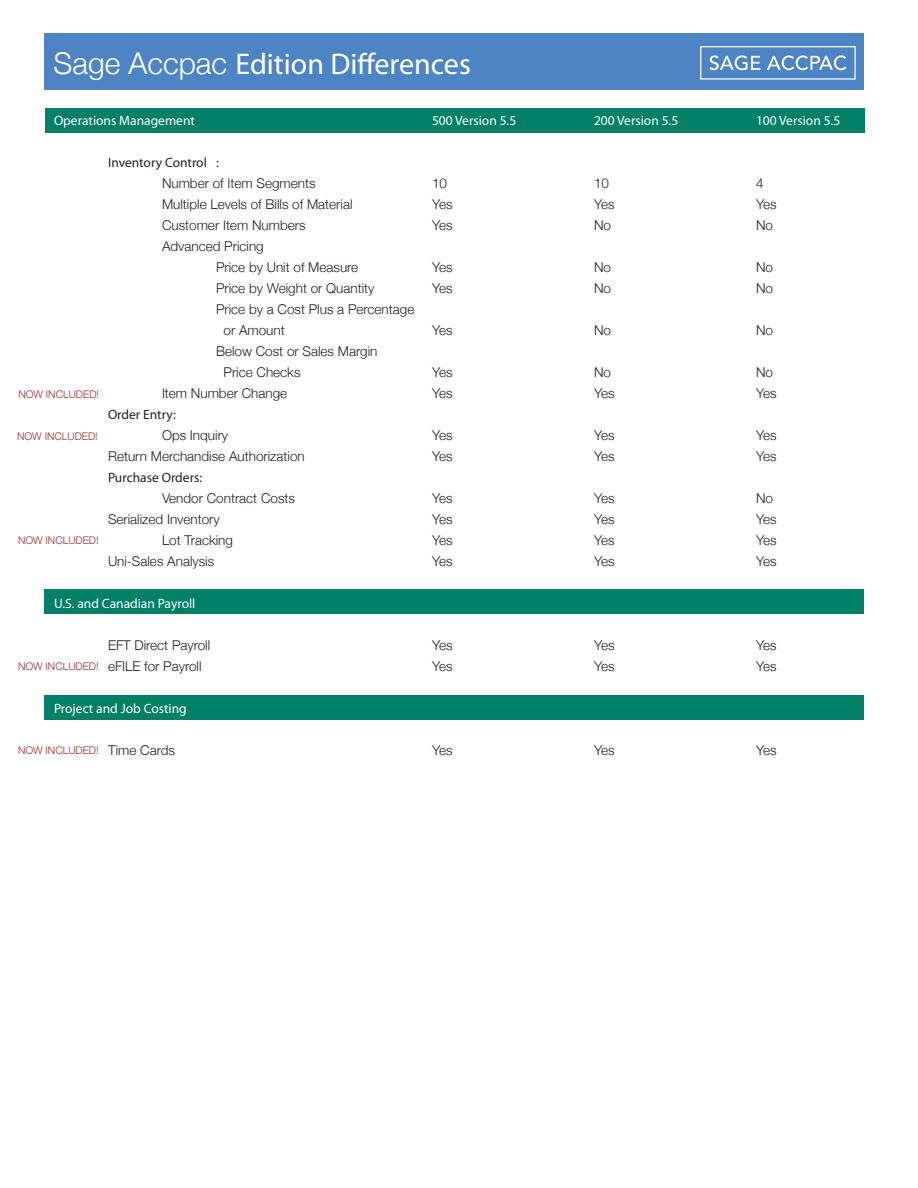
<style>
.page{position:relative;width:918px;height:1188px;background:#fff}
.page>*{position:absolute;margin:0;border:0;box-sizing:border-box;transform-origin:0 0}
.t1{font:30px "Myriad Pro";color:#fff}
.t2{font:300 13.5px/21px "Helvetica Neue";color:#231f20}
.t3{font:13.5px "Myriad Pro";color:#fff}
.t4{font:13.5px "Myriad Pro";color:#231f20}
.t5{font:300 10.5px "Helvetica Neue";color:#9e2a2e}
.s1{font-family:"Helvetica Neue";font-weight:300}
</style>
<div class="page">
<div style="left:45px;top:108px;width:820px;height:25px;background:#008066"></div>
<div style="left:44px;top:695px;width:820px;height:24px;background:#008066"></div>
<div style="left:44px;top:589px;width:820px;height:25px;background:#008066"></div>
<div style="left:44px;top:33px;width:820px;height:56px;background:#4d84c4"></div>
<svg style="left:709px;top:55px;width:51px;height:15px"></svg>
<svg style="left:767px;top:55px;width:79px;height:15px"></svg>
<div style="left:700px;top:46px;width:156px;height:34px;border:1px solid #fff"></div>
<p class="t1" style="left:54px;top:46px;width:419px"><span class="s1">Sage Accpac</span> Edition Differences</p>
<p class="t3" style="left:54px;top:112px;width:142px">Operations Management</p>
<p class="t3" style="left:432px;top:112px;width:86px">500 Version 5.5</p>
<p class="t3" style="left:594px;top:112px;width:86px">200 Version 5.5</p>
<p class="t3" style="left:756px;top:112px;width:86px">100 Version 5.5</p>
<p class="t4" style="left:108px;top:154px;width:112px">Inventory Control :</p>
<p class="t2" style="left:162px;top:172px;width:155px">Number of Item Segments</p>
<p class="t2" style="left:432px;top:172px;width:17px">10</p>
<p class="t2" style="left:594px;top:172px;width:17px">10</p>
<p class="t2" style="left:756px;top:172px;width:9px">4</p>
<p class="t2" style="left:162px;top:193px;width:192px">Multiple Levels of Bills of Material</p>
<p class="t2" style="left:432px;top:193px;width:22px">Yes</p>
<p class="t2" style="left:594px;top:193px;width:22px">Yes</p>
<p class="t2" style="left:756px;top:193px;width:22px">Yes</p>
<p class="t2" style="left:162px;top:214px;width:145px">Customer Item Numbers</p>
<p class="t2" style="left:432px;top:214px;width:22px">Yes</p>
<p class="t2" style="left:594px;top:214px;width:19px">No</p>
<p class="t2" style="left:756px;top:214px;width:19px">No</p>
<p class="t2" style="left:162px;top:235px;width:103px">Advanced Pricing</p>
<p class="t2" style="left:216px;top:256px;width:144px">Price by Unit of Measure</p>
<p class="t2" style="left:432px;top:256px;width:22px">Yes</p>
<p class="t2" style="left:594px;top:256px;width:19px">No</p>
<p class="t2" style="left:756px;top:256px;width:19px">No</p>
<p class="t2" style="left:216px;top:277px;width:160px">Price by Weight or Quantity</p>
<p class="t2" style="left:432px;top:277px;width:22px">Yes</p>
<p class="t2" style="left:594px;top:277px;width:19px">No</p>
<p class="t2" style="left:756px;top:277px;width:19px">No</p>
<p class="t2" style="left:224px;top:298px;width:192px;text-indent:-8px">Price by a Cost Plus a Percentage or Amount</p>
<p class="t2" style="left:432px;top:319px;width:22px">Yes</p>
<p class="t2" style="left:594px;top:319px;width:19px">No</p>
<p class="t2" style="left:756px;top:319px;width:19px">No</p>
<p class="t2" style="left:224px;top:340px;width:156px;text-indent:-8px">Below Cost or Sales Margin<br>Price Checks</p>
<p class="t2" style="left:432px;top:361px;width:22px">Yes</p>
<p class="t2" style="left:594px;top:361px;width:19px">No</p>
<p class="t2" style="left:756px;top:361px;width:19px">No</p>
<p class="t2" style="left:162px;top:382px;width:127px">Item Number Change</p>
<p class="t2" style="left:432px;top:382px;width:22px">Yes</p>
<p class="t2" style="left:594px;top:382px;width:22px">Yes</p>
<p class="t2" style="left:756px;top:382px;width:22px">Yes</p>
<p class="t4" style="left:108px;top:406px;width:70px">Order Entry:</p>
<p class="t2" style="left:162px;top:424px;width:68px">Ops Inquiry</p>
<p class="t2" style="left:432px;top:424px;width:22px">Yes</p>
<p class="t2" style="left:594px;top:424px;width:22px">Yes</p>
<p class="t2" style="left:756px;top:424px;width:22px">Yes</p>
<p class="t2" style="left:108px;top:445px;width:198px">Return Merchandise Authorization</p>
<p class="t2" style="left:432px;top:445px;width:22px">Yes</p>
<p class="t2" style="left:594px;top:445px;width:22px">Yes</p>
<p class="t2" style="left:756px;top:445px;width:22px">Yes</p>
<p class="t4" style="left:108px;top:469px;width:96px">Purchase Orders:</p>
<p class="t2" style="left:162px;top:487px;width:135px">Vendor Contract Costs</p>
<p class="t2" style="left:432px;top:487px;width:22px">Yes</p>
<p class="t2" style="left:594px;top:487px;width:22px">Yes</p>
<p class="t2" style="left:756px;top:487px;width:19px">No</p>
<p class="t2" style="left:108px;top:508px;width:113px">Serialized Inventory</p>
<p class="t2" style="left:432px;top:508px;width:22px">Yes</p>
<p class="t2" style="left:594px;top:508px;width:22px">Yes</p>
<p class="t2" style="left:756px;top:508px;width:22px">Yes</p>
<p class="t2" style="left:162px;top:529px;width:73px">Lot Tracking</p>
<p class="t2" style="left:432px;top:529px;width:22px">Yes</p>
<p class="t2" style="left:594px;top:529px;width:22px">Yes</p>
<p class="t2" style="left:756px;top:529px;width:22px">Yes</p>
<p class="t2" style="left:108px;top:550px;width:108px">Uni-Sales Analysis</p>
<p class="t2" style="left:432px;top:550px;width:22px">Yes</p>
<p class="t2" style="left:594px;top:550px;width:22px">Yes</p>
<p class="t2" style="left:756px;top:550px;width:22px">Yes</p>
<p class="t3" style="left:54px;top:595px;width:143px">U.S. and Canadian Payroll</p>
<p class="t2" style="left:108px;top:634px;width:104px">EFT Direct Payroll</p>
<p class="t2" style="left:432px;top:634px;width:22px">Yes</p>
<p class="t2" style="left:594px;top:634px;width:22px">Yes</p>
<p class="t2" style="left:756px;top:634px;width:22px">Yes</p>
<p class="t2" style="left:108px;top:655px;width:95px">eFILE for Payroll</p>
<p class="t2" style="left:432px;top:655px;width:22px">Yes</p>
<p class="t2" style="left:594px;top:655px;width:22px">Yes</p>
<p class="t2" style="left:756px;top:655px;width:22px">Yes</p>
<p class="t3" style="left:54px;top:700px;width:134px">Project and Job Costing</p>
<p class="t2" style="left:108px;top:739px;width:69px">Time Cards</p>
<p class="t2" style="left:432px;top:739px;width:22px">Yes</p>
<p class="t2" style="left:594px;top:739px;width:22px">Yes</p>
<p class="t2" style="left:756px;top:739px;width:22px">Yes</p>
<p class="t5" style="left:18px;top:388px;width:82px">NOW INCLUDED!</p>
<p class="t5" style="left:17px;top:430px;width:82px">NOW INCLUDED!</p>
<p class="t5" style="left:18px;top:534px;width:82px">NOW INCLUDED!</p>
<p class="t5" style="left:18px;top:660px;width:82px">NOW INCLUDED!</p>
<p class="t5" style="left:18px;top:744px;width:82px">NOW INCLUDED!</p>
</div>
